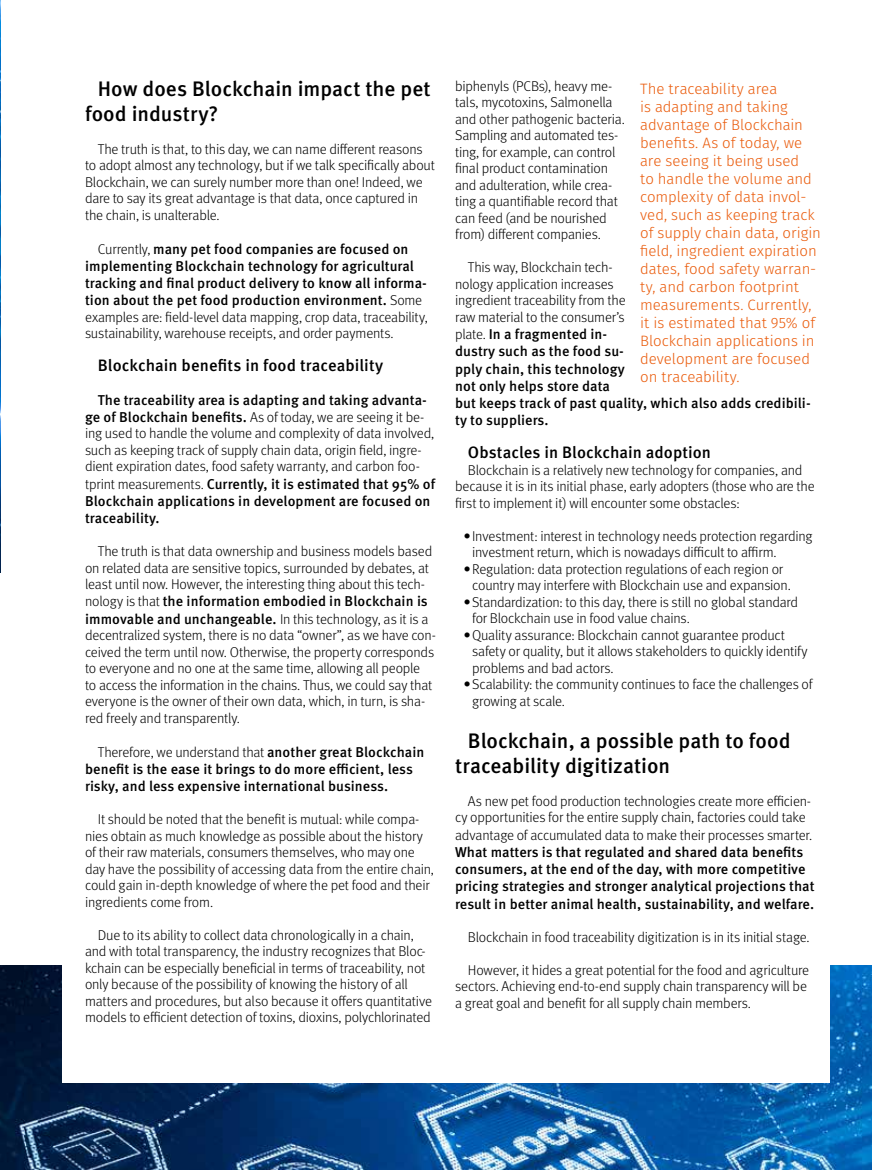
<style>
.page{position:relative;width:872px;height:1170px;background:#fff}
.page>*{position:absolute;margin:0;border:0;box-sizing:border-box;transform-origin:0 0}
.t1{font:500 21px/25.2px "Meta Pro";color:#000}
.t2{font:500 16.5px "Meta Pro";color:#000}
.t3{font:300 15px/18px "Fira Sans";color:#ea5b0b}
.t4{font:300 14.25px/16.5px "Meta Pro";letter-spacing:-.015em;color:#000}
.t5{font:500 14.25px/17px "Meta Pro";letter-spacing:.005em;color:#000}
.s1{font-weight:300}
.s2{font-weight:500}
.s3{font-family:"Meta Pro Norm";font-weight:400}
</style>
<div class="page">
<img style="left:0;top:0;width:1px;height:572px">
<img style="left:0;top:965px;width:872px;height:204px">
<div style="left:62px;top:927px;width:767px;height:155px;background:#fff"></div>
<h1 class="t1" style="left:85px;top:74px;width:347px;text-indent:13px">How does Blockchain impact the pet food industry?</h1>
<p class="t4" style="left:85px;top:140px;width:351px;text-indent:13px">The truth is that, to this day, we can name different reasons to adopt almost any technology, but if we talk specifically about Blockchain, we can surely number more than one! Indeed, we dare to say its great advantage is that data, once captured in the chain, is unalterable.</p>
<p class="t5" style="left:85px;top:239px;width:344px;text-indent:13px"><span class="s1">Currently,</span> many pet food companies are focused on implementing Blockchain technology for agricultural tracking and final product delivery to know all informa&shy;tion about the pet food production environment. <span class="s1">Some examples are: field-level data mapping, crop data, traceability, sustainability, warehouse receipts, and order payments.</span></p>
<p class="t2" style="left:98px;top:352px;width:287px">Blockchain benefits in food traceability</p>
<p class="t4" style="left:85px;top:390px;width:352px;line-height:17px;text-indent:13px"><span class="s2">The traceability area is adapting and taking advanta&shy;ge of Blockchain benefits.</span> As of today, we are seeing it be&shy;ing used to handle the volume and complexity of data involved, such as keeping track of supply chain data, origin field, ingre&shy;dient expiration dates, food safety warranty, and carbon foo&shy;tprint measurements. <span class="s2">Currently, it is estimated that 95% of Blockchain applications in development are focused on traceability.</span></p>
<p class="t4" style="left:85px;top:542px;width:352px;text-indent:13px">The truth is that data ownership and business models based on related data are sensitive topics, surrounded by debates, at least until now. However, the interesting thing about this tech&shy;nology is that <span class="s2">the information embodied in Blockchain is immovable and unchangeable.</span> In this technology, as it is a decentralized system, there is no data “owner”, as we have con&shy;ceived the term until now. Otherwise, the property corresponds to everyone and no one at the same time, allowing all people<br>to access the information in the chains. Thus, we could say that everyone is the owner of their own data, which, in turn, is sha&shy;red freely and transparently.</p>
<p class="t5" style="left:85px;top:742px;width:341px;text-indent:13px"><span class="s1">Therefore, we understand that</span> another great Blockchain benefit is the ease it brings to do more efficient, less risky, and less expensive international business.</p>
<p class="t4" style="left:85px;top:810px;width:350px;text-indent:13px">It should be noted that the benefit is mutual: while compa&shy;nies obtain as much knowledge as possible about the history of their raw materials, consumers themselves, who may one day have the possibility of accessing data from the entire chain, could gain in-depth knowledge of where the pet food and their ingredients come from.</p>
<p class="t4" style="left:85px;top:925px;width:348px;text-indent:13px">Due to its ability to collect data chronologically in a chain, and with total transparency, the industry recognizes that Bloc&shy;kchain can be especially beneficial in terms of traceability, not only because of the possibility of knowing the history of all matters and procedures, but also because it offers quantitative models to efficient detection of toxins, dioxins, polychlorinated</p>
<p class="t4" style="left:455px;top:77px;width:171px">biphenyls (PCBs), heavy me&shy;tals, mycotoxins, Salmonella and other pathogenic bacteria.<br>Sampling and automated tes&shy;ting, for example, can control final product contamination and adulteration, while crea&shy;ting a quantifiable record that can feed (and be nourished from) different companies.</p>
<p class="t5" style="left:455px;top:258px;width:357px;text-indent:13px"><span class="s1">This way, Blockchain tech-<br>nology application increases<br>ingredient traceability from the<br>raw material to the consumer’s<br>plate.</span> In a fragmented in-<br>dustry such as the food su-<br>pply chain, this technology<br>not only helps store data<br>but keeps track of past quality, which also adds credibili&shy;ty to suppliers.</p>
<p class="t2" style="left:468px;top:439px;width:245px">Obstacles in Blockchain adoption</p>
<p class="t4" style="left:455px;top:461px;width:361px;text-indent:13px">Blockchain is a relatively new technology for companies, and because it is in its initial phase, early adopters (those who are the first to implement it) will encounter some obstacles:</p>
<p class="t4" style="left:472px;top:527px;width:342px;text-indent:-9px"><span class="s3">•</span>Investment: interest in technology needs protection regarding investment return, which is nowadays difficult to affirm.</p>
<p class="t4" style="left:463px;top:560px;width:329px;text-align:center"><span class="s3">•</span>Regulation: data protection regulations of each region or country may interfere with Blockchain use and expansion.</p>
<p class="t4" style="left:472px;top:593px;width:327px;text-indent:-9px"><span class="s3">•</span>Standardization: to this day, there is still no global standard for Blockchain use in food value chains.</p>
<p class="t4" style="left:472px;top:626px;width:337px;text-indent:-9px"><span class="s3">•</span>Quality assurance: Blockchain cannot guarantee product safety or quality, but it allows stakeholders to quickly identify problems and bad actors.</p>
<p class="t4" style="left:472px;top:675px;width:342px;text-indent:-9px"><span class="s3">•</span>Scalability: the community continues to face the challenges of growing at scale.</p>
<h1 class="t1" style="left:455px;top:726px;width:337px;text-indent:13px">Blockchain, a possible path to food traceability digitization</h1>
<p class="t4" style="left:455px;top:791px;width:359px;line-height:17px;text-indent:13px">As new pet food production technologies create more efficien&shy;cy opportunities for the entire supply chain, factories could take advantage of accumulated data to make their processes smarter.</p>
<p class="t5" style="left:455px;top:842px;width:361px">What matters is that regulated and shared data benefits consumers, at the end of the day, with more competitive pricing strategies and stronger analytical projections that result in better animal health, sustainability, and welfare.</p>
<p class="t4" style="left:468px;top:927px;width:343px">Blockchain in food traceability digitization is in its initial stage.</p>
<p class="t4" style="left:455px;top:960px;width:355px;text-indent:13px">However, it hides a great potential for the food and agriculture sectors. Achieving end-to-end supply chain transparency will be a great goal and benefit for all supply chain members.</p>
<p class="t3" style="left:640px;top:79px;width:182px">The traceability area<br>is adapting and taking advantage of Blockchain benefits. As of today, we are seeing it being used<br>to handle the volume and complexity of data invol&shy;ved, such as keeping track of supply chain data, origin field, ingredient expiration dates, food safety warran&shy;ty, and carbon footprint measurements. Currently, it is estimated that 95% of<br>Blockchain applications in development are focused on traceability.</p>
</div>
